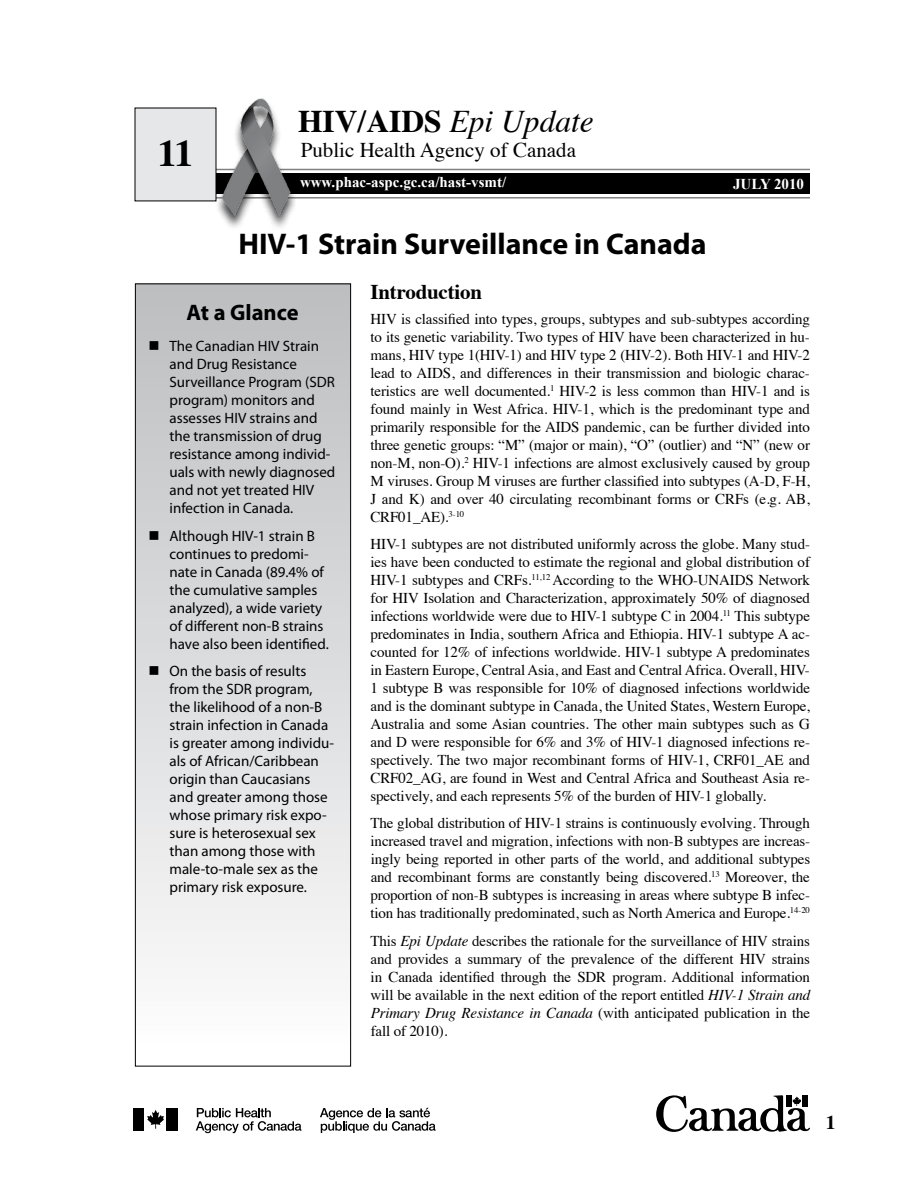
<style>
.page{position:relative;width:918px;height:1188px;background:#fff}
.page>*{position:absolute;margin:0;border:0;box-sizing:border-box;transform-origin:0 0}
.t1{font:700 37.5px "Times";color:#000}
.t2{font:italic 31.5px "Times";color:#000}
.t3{font:700 30px "Myriad Pro";color:#000}
.t4{font:700 22.5px "Myriad Pro";color:#000}
.t5{font:21px "Times";color:#000}
.t6{font:700 21px "Times";letter-spacing:-.01em;color:#000}
.t7{font:700 19.5px "Times";color:#000}
.t8{font:15px/18px "Times";letter-spacing:-.01em;color:#000;text-align:justify}
.t9{font:15px/18px "Myriad Pro";color:#000}
.t10{font:700 15px "Times New Roman";color:#fff}
.s1{font-weight:700;font-style:normal}
.s2{font-style:italic}
</style>
<div class="page">
<div style="left:135px;top:284px;width:216px;height:782px;background:linear-gradient(to bottom,#bbbec0,#fefefe)"></div>
<div style="left:135px;top:284px;width:216px;height:782px;border:1px solid #000"></div>
<svg style="left:656px;top:1095px;width:154px;height:37px"></svg>
<div style="left:134px;top:1108px;width:10px;height:22px;background:#000"></div>
<svg style="left:147px;top:1110px;width:17px;height:19px"></svg>
<div style="left:167px;top:1108px;width:11px;height:22px;background:#000"></div>
<svg style="left:196px;top:1108px;width:106px;height:25px"></svg>
<svg style="left:320px;top:1108px;width:116px;height:25px"></svg>
<div style="left:135px;top:173px;width:675px;height:21px;background:#000"></div>
<hr style="left:135px;top:197px;width:675px;height:2px;background:#808080">
<hr style="left:135px;top:169px;width:675px;height:1px;background:#808080">
<div style="left:135px;top:108px;width:81px;height:93px;background:#e6e7e8"></div>
<div style="left:213px;top:100px;width:83px;height:132px;background:#000;opacity:.75"></div>
<img style="left:219px;top:98px;width:81px;height:134px">
<h1 class="t1" style="left:158px;top:117px;width:37px">11</h1>
<h2 class="t2" style="left:298px;top:94px;width:297px"><span class="s1">HIV/AIDS</span> Epi Update</h2>
<h3 class="t5" style="left:301px;top:130px;width:277px">Public Health Agency of Canada</h3>
<p class="t10" style="left:300px;top:172px;width:208px">www.phac-aspc.gc.ca/hast-vsmt/</p>
<p class="t10" style="left:733px;top:174px;width:72px">JULY 2010</p>
<h3 class="t3" style="left:238px;top:224px;width:470px">HIV-1 Strain Surveillance in Canada</h3>
<h3 class="t4" style="left:187px;top:298px;width:113px">At a Glance</h3>
<p class="t9" style="left:170px;top:337px;width:167px;text-indent:-21px">■ The Canadian HIV Strain and Drug Resistance<br>Surveillance Program (SDR program) monitors and assesses HIV strains and the transmission of drug resistance among individ&shy;uals with newly diagnosed and not yet treated HIV infection in Canada.</p>
<p class="t9" style="left:170px;top:526px;width:161px;text-indent:-21px">■ Although HIV-1 strain B continues to predomi&shy;nate in Canada (89.4% of the cumulative samples analyzed), a wide variety of different non-B strains have also been identified.</p>
<p class="t9" style="left:170px;top:661px;width:166px;text-indent:-21px">■ On the basis of results from the SDR program, the likelihood of a non-B strain infection in Canada is greater among individu&shy;als of African/Caribbean origin than Caucasians and greater among those whose primary risk expo&shy;sure is heterosexual sex than among those with male-to-male sex as the primary risk exposure.</p>
<h3 class="t6" style="left:370px;top:272px;width:113px">Introduction</h3>
<p class="t8" style="left:370px;top:309px;width:441px">HIV is classified into types, groups, subtypes and sub-subtypes according to its genetic variability. Two types of HIV have been characterized in hu&shy;mans, HIV type 1(HIV-1) and HIV type 2 (HIV-2). Both HIV-1 and HIV-2 lead to AIDS, and differences in their transmission and biologic charac&shy;teristics are well documented.<sup>1</sup> HIV-2 is less common than HIV-1 and is found mainly in West Africa. HIV-1, which is the predominant type and primarily responsible for the AIDS pandemic, can be further divided into three genetic groups: “M” (major or main), “O” (outlier) and “N” (new or non-M, non-O).<sup>2</sup> HIV-1 infections are almost exclusively caused by group M viruses. Group M viruses are further classified into subtypes (A-D, F-H, J and K) and over 40 circulating recombinant forms or CRFs (e.g. AB, CRF01_AE).<sup>3-10</sup></p>
<p class="t8" style="left:370px;top:534px;width:441px">HIV-1 subtypes are not distributed uniformly across the globe. Many stud&shy;ies have been conducted to estimate the regional and global distribution of HIV-1 subtypes and CRFs.<sup>11,12</sup> According to the WHO-UNAIDS Network for HIV Isolation and Characterization, approximately 50% of diagnosed infections worldwide were due to HIV-1 subtype C in 2004.<sup>11</sup> This subtype predominates in India, southern Africa and Ethiopia. HIV-1 subtype A ac&shy;counted for 12% of infections worldwide. HIV-1 subtype A predominates in Eastern Europe, Central Asia, and East and Central Africa. Overall, HIV-1 subtype B was responsible for 10% of diagnosed infections worldwide and is the dominant subtype in Canada, the United States, Western Europe, Australia and some Asian countries. The other main subtypes such as G and D were responsible for 6% and 3% of HIV-1 diagnosed infections re&shy;spectively. The two major recombinant forms of HIV-1, CRF01_AE and CRF02_AG, are found in West and Central Africa and Southeast Asia re&shy;spectively, and each represents 5% of the burden of HIV-1 globally.</p>
<p class="t8" style="left:370px;top:813px;width:441px">The global distribution of HIV-1 strains is continuously evolving. Through increased travel and migration, infections with non-B subtypes are increas&shy;ingly being reported in other parts of the world, and additional subtypes and recombinant forms are constantly being discovered.<sup>13</sup> Moreover, the proportion of non-B subtypes is increasing in areas where subtype B infec&shy;tion has traditionally predominated, such as North America and Europe.<sup>14-20</sup></p>
<p class="t8" style="left:370px;top:930px;width:441px">This <span class="s2">Epi Update</span> describes the rationale for the surveillance of HIV strains and provides a summary of the prevalence of the different HIV strains in Canada identified through the SDR program. Additional information will be available in the next edition of the report entitled <span class="s2">HIV-1 Strain and Primary Drug Resistance in Canada</span> (with anticipated publication in the fall of 2010).</p>
<h3 class="t7" style="left:826px;top:1104px;width:11px">1</h3>
</div>
